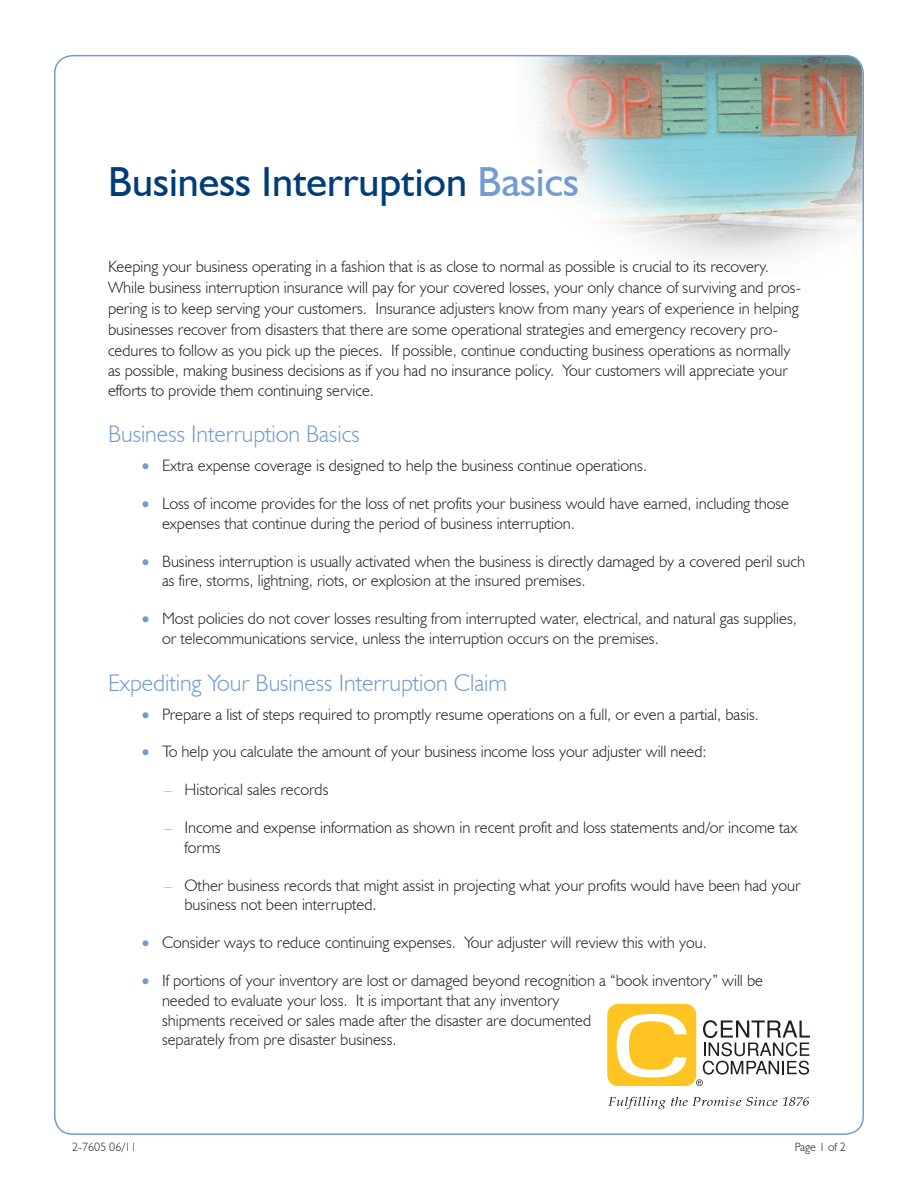
<style>
.page{position:relative;width:918px;height:1188px;background:#fff}
.page>*{position:absolute;margin:0;border:0;box-sizing:border-box;transform-origin:0 0}
.Subhead_1{font:42px "Humanist 521 BT";color:#003d78}
.subhead_2{font:300 24px "Humanist 521 BT";color:#729cd1}
.Bullet{font:300 16.5px/19.8px "Humanist 521 BT";color:#231f20}
.Body_text{font:300 16.5px/20.5px "Humanist 521 BT";color:#231f20}
.Bullet_2{font:300 16.5px/19.8px "Humanist 521 BT";color:#231f20}
.t1{font:300 12px "Humanist 521 BT";color:#231f20}
.s1{color:#729cd1}
</style>
<div class="page">
<svg style="left:696px;top:1020px;width:114px;height:66px"></svg>
<svg style="left:608px;top:1097px;width:201px;height:12px"></svg>
<div style="left:607px;top:1004px;width:89px;height:82px;background:#fec422;border-radius:11px"></div>
<svg style="left:617px;top:1014px;width:70px;height:63px"></svg>
<img style="left:529px;top:56px;width:333px;height:203px">
<div style="left:94px;top:150px;width:500px;height:72px;background:#fff"></div>
<p class="Subhead_1" style="left:108px;top:156px;width:473px">Business Interruption <span class="s1">Basics</span></p>
<p class="Body_text" style="left:108px;top:256px;width:695px">Keeping your business operating in a fashion that is as close to normal as possible is crucial to its recovery.<br>While business interruption insurance will pay for your covered losses, your only chance of surviving and pros&shy;pering is to keep serving your customers. Insurance adjusters know from many years of experience in helping businesses recover from disasters that there are some operational strategies and emergency recovery pro&shy;cedures to follow as you pick up the pieces. If possible, continue conducting business operations as normally as possible, making business decisions as if you had no insurance policy. Your customers will appreciate your efforts to provide them continuing service.</p>
<p class="subhead_2" style="left:108px;top:420px;width:253px">Business Interruption Basics</p>
<p class="Bullet" style="left:142px;top:455px;width:507px"><span class="s1">•</span> Extra expense coverage is designed to help the business continue operations.</p>
<p class="Bullet" style="left:162px;top:493px;width:629px;text-indent:-20px"><span class="s1">•</span> Loss of income provides for the loss of net profits your business would have earned, including those expenses that continue during the period of business interruption.</p>
<p class="Bullet" style="left:162px;top:551px;width:645px;text-indent:-20px"><span class="s1">•</span> Business interruption is usually activated when the business is directly damaged by a covered peril such as fire, storms, lightning, riots, or explosion at the insured premises.</p>
<p class="Bullet" style="left:162px;top:608px;width:636px;text-indent:-20px"><span class="s1">•</span> Most policies do not cover losses resulting from interrupted water, electrical, and natural gas supplies, or telecommunications service, unless the interruption occurs on the premises.</p>
<p class="subhead_2" style="left:108px;top:668px;width:401px">Expediting Your Business Interruption Claim</p>
<p class="Bullet" style="left:142px;top:704px;width:619px"><span class="s1">•</span> Prepare a list of steps required to promptly resume operations on a full, or even a partial, basis.</p>
<p class="Bullet" style="left:142px;top:742px;width:566px"><span class="s1">•</span> To help you calculate the amount of your business income loss your adjuster will need:</p>
<p class="Bullet_2" style="left:164px;top:779px;width:166px"><span class="s1">–</span> Historical sales records</p>
<p class="Bullet_2" style="left:184px;top:817px;width:614px;text-indent:-20px"><span class="s1">–</span> Income and expense information as shown in recent profit and loss statements and/or income tax forms</p>
<p class="Bullet_2" style="left:184px;top:875px;width:618px;text-indent:-20px"><span class="s1">–</span> Other business records that might assist in projecting what your profits would have been had your business not been interrupted.</p>
<p class="Bullet" style="left:142px;top:932px;width:567px"><span class="s1">•</span> Consider ways to reduce continuing expenses. Your adjuster will review this with you.</p>
<p class="Bullet" style="left:162px;top:970px;width:603px;text-indent:-20px"><span class="s1">•</span> If portions of your inventory are lost or damaged beyond recognition a “book inventory” will be needed to evaluate your loss. It is important that any inventory<br>shipments received or sales made after the disaster are documented<br>separately from pre disaster business.</p>
<p class="t1" style="left:72px;top:1139px;width:66px">2-7605 06/11</p>
<p class="t1" style="left:795px;top:1139px;width:53px">Page 1 of 2</p>
</div>
